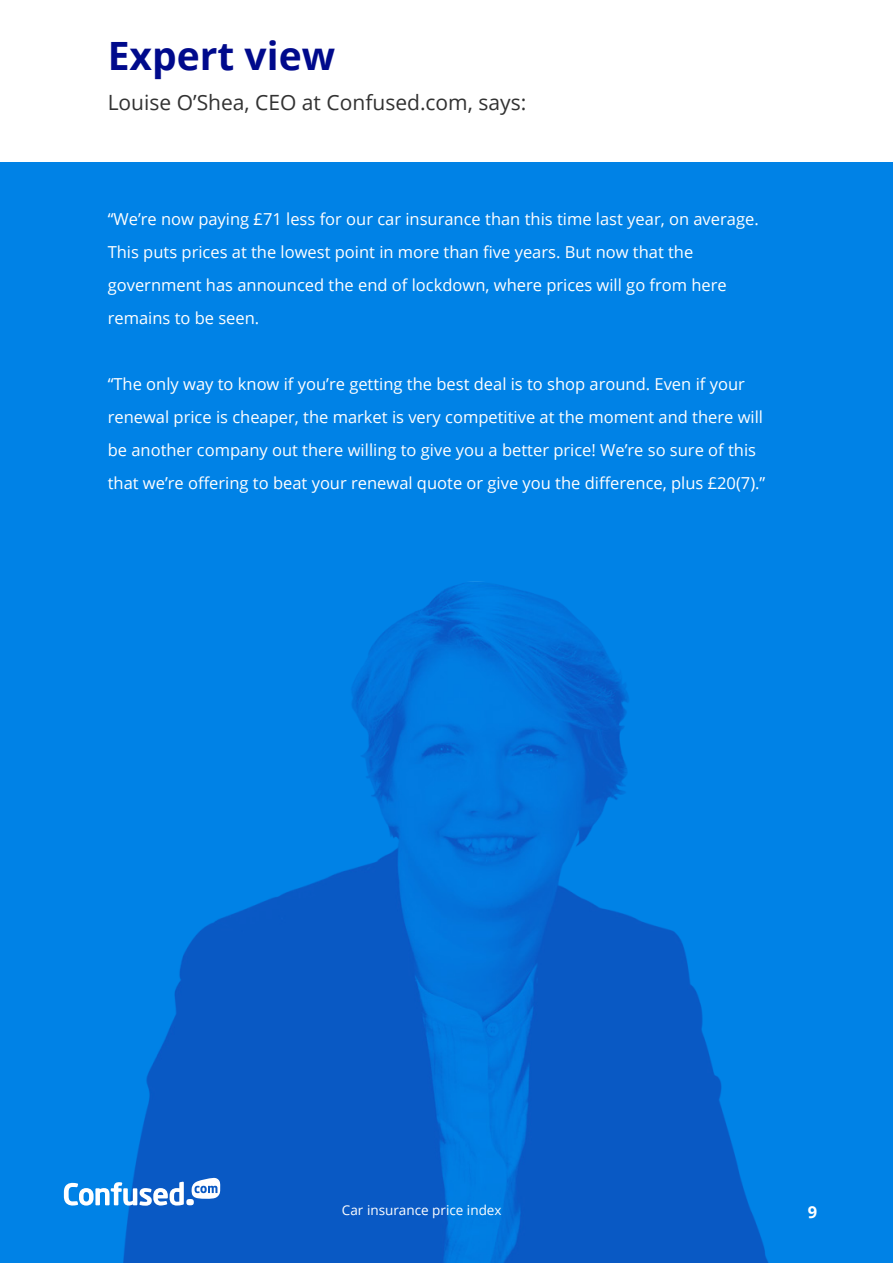
<style>
.page{position:relative;width:893px;height:1263px;background:#fff}
.page>*{position:absolute;margin:0;border:0;box-sizing:border-box;transform-origin:0 0}
.t1{font:700 39px "Open Sans";color:#000a8c}
.t2{font:21px "Open Sans";color:#323232}
.t3{font:16.5px/33px "Open Sans";color:#fff}
.Price_index_paragrap{font:700 16.5px "Open Sans";color:#fff}
.Price_index_paragrap-2{font:13.5px "Open Sans";color:#fff}
</style>
<div class="page">
<div style="left:0;top:162px;width:893px;height:1101px;background:#0082e6"></div>
<img style="left:123px;top:581px;width:646px;height:682px">
<svg style="left:64px;top:1177px;width:156px;height:29px"></svg>
<p class="t1" style="left:108px;top:29px;width:229px">Expert view</p>
<p class="t2" style="left:108px;top:88px;width:420px">Louise O’Shea, CEO at Confused.com, says:</p>
<p class="t3" style="left:108px;top:202px;width:652px">“We’re now paying £71 less for our car insurance than this time last year, on average.<br>This puts prices at the lowest point in more than five years. But now that the government has announced the end of lockdown, where prices will go from here remains to be seen.</p>
<p class="t3" style="left:108px;top:367px;width:659px">“The only way to know if you’re getting the best deal is to shop around. Even if your renewal price is cheaper, the market is very competitive at the moment and there will be another company out there willing to give you a better price! We’re so sure of this that we’re offering to beat your renewal quote or give you the difference, plus £20(7).”</p>
<p class="Price_index_paragrap-2" style="left:342px;top:1200px;width:161px">Car insurance price index</p>
<p class="Price_index_paragrap" style="left:808px;top:1200px;width:11px">9</p>
</div>
